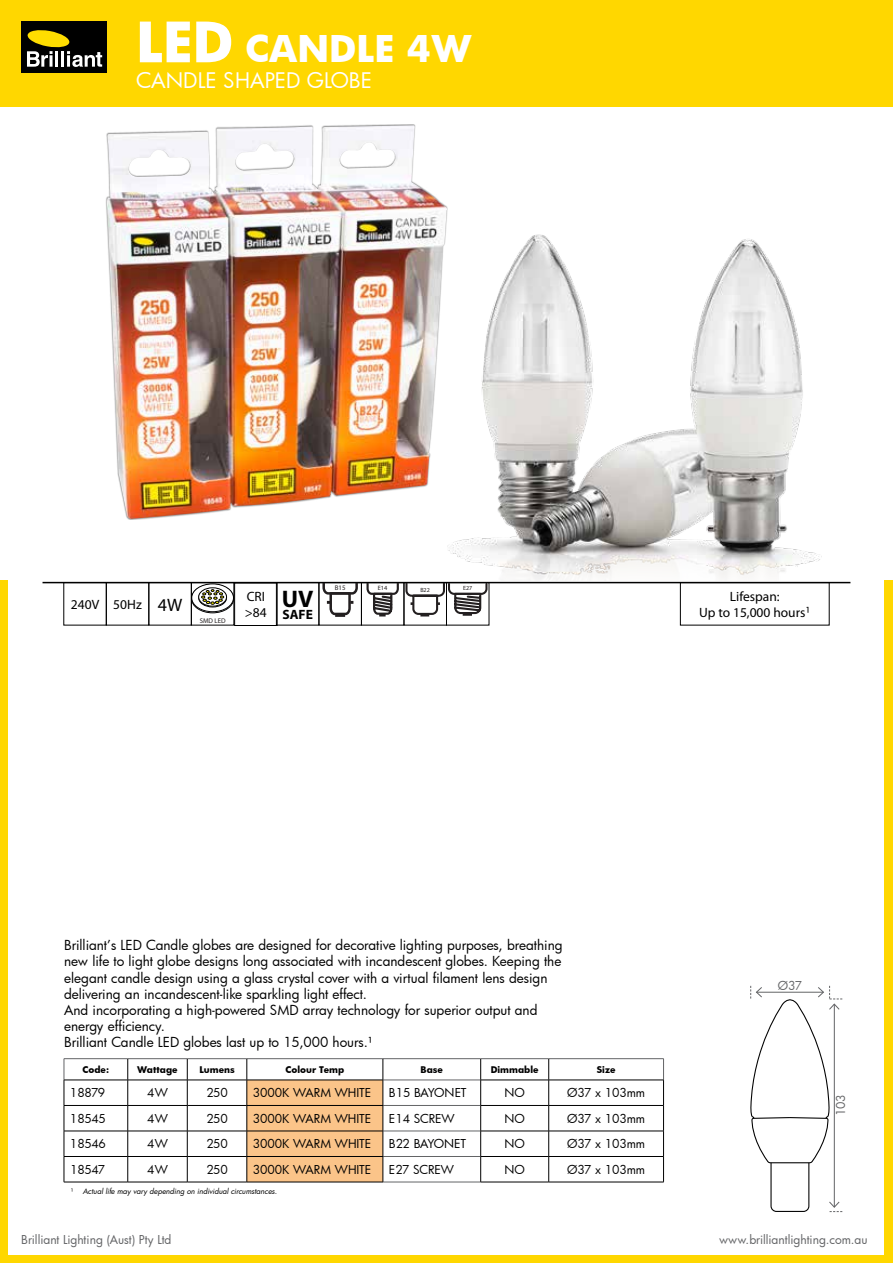
<style>
.page{position:relative;width:893px;height:1263px;background:#fff}
.page>*{position:absolute;margin:0;border:0;box-sizing:border-box;transform-origin:0 0}
.t1{font:700 36px "Futura";color:#fff}
.t2{font:700 24px "Myriad Pro";color:#000}
.t3{font:21px "Futura";color:#fff}
.t4{font:18px "Myriad Pro";color:#000}
.t5{font:13.5px/16.2px "Futura";color:#000}
.t6{font:13.5px/16.2px "Myriad Pro";color:#000}
.t7{font:700 13.5px "Myriad Pro";color:#000}
.t8{font:12px "Futura";color:#000}
.t9{font:12px "Futura";color:#636466}
.t10{font:12px "Futura";letter-spacing:-.025em;color:#000}
.t11{font:700 9px "Futura";letter-spacing:.005em;color:#000}
.t12{font:italic 7.5px "Futura";color:#000}
.t13{font:6.9px "Myriad Pro";color:#231f20}
.t14{font:6.75px "Myriad Pro";color:#231f20}
.t15{font:6.3px "Myriad Pro";color:#231f20}
.t16{font:6px "Myriad Pro";color:#231f20}
.s1{font-size:54px}
.s2{font-family:"Futura"}
.s3{font-style:normal}
</style>
<div class="page">
<div style="left:0;top:580px;width:893px;height:683px;background:#ffd700"></div>
<div style="left:0;top:0;width:893px;height:106px;background:#ffd700"></div>
<div style="left:9px;top:572px;width:875px;height:682px;background:#fff"></div>
<hr style="left:43px;top:582px;width:807px;height:1px;background:#000">
<div style="left:63px;top:582px;width:44px;height:43px;border:1px solid #000"></div>
<div style="left:106px;top:582px;width:43px;height:43px;border:1px solid #000"></div>
<svg style="left:192px;top:584px;width:42px;height:29px"></svg>
<div style="left:191px;top:584px;width:43px;height:29px;border:1px solid #000;border-radius:50%"></div>
<svg style="left:192px;top:584px;width:41px;height:28px"></svg>
<div style="left:191px;top:584px;width:43px;height:28px;border:1px solid #000;border-radius:50%"></div>
<div style="left:198px;top:588px;width:29px;height:19px;border:1px solid #000;border-radius:50%"></div>
<svg style="left:199px;top:588px;width:28px;height:18px"></svg>
<div style="left:198px;top:587px;width:29px;height:19px;border:1px solid #000;border-radius:50%"></div>
<svg style="left:201px;top:589px;width:23px;height:15px"></svg>
<div style="left:191px;top:582px;width:43px;height:43px;border:1px solid #000"></div>
<div style="left:404px;top:582px;width:43px;height:43px;border:1px solid #000"></div>
<div style="left:361px;top:582px;width:43px;height:43px;border:1px solid #000"></div>
<svg style="left:322px;top:584px;width:36px;height:33px"></svg>
<div style="left:319px;top:582px;width:43px;height:43px;border:1px solid #000"></div>
<div style="left:234px;top:583px;width:44px;height:43px;border:1px solid #000"></div>
<svg style="left:365px;top:583px;width:122px;height:33px"></svg>
<div style="left:446px;top:582px;width:43px;height:43px;border:1px solid #000"></div>
<div style="left:680px;top:582px;width:150px;height:43px;border:1px solid #000"></div>
<div style="left:21px;top:21px;width:86px;height:51px;background:#000"></div>
<svg style="left:27px;top:30px;width:75px;height:37px"></svg>
<div style="left:276px;top:582px;width:43px;height:43px;border:1px solid #000"></div>
<img style="left:107px;top:125px;width:322px;height:395px">
<img style="left:429px;top:192px;width:393px;height:388px">
<hr style="left:64px;top:1058px;width:64px;height:1px;background:#636466">
<hr style="left:128px;top:1058px;width:59px;height:1px;background:#636466">
<hr style="left:187px;top:1058px;width:60px;height:1px;background:#636466">
<hr style="left:247px;top:1058px;width:136px;height:1px;background:#636466">
<hr style="left:383px;top:1058px;width:98px;height:1px;background:#636466">
<hr style="left:481px;top:1058px;width:68px;height:1px;background:#636466">
<hr style="left:549px;top:1058px;width:115px;height:1px;background:#636466">
<hr style="left:383px;top:1080px;width:97px;height:1px;background:#636466">
<hr style="left:383px;top:1105px;width:97px;height:1px;background:#636466">
<hr style="left:383px;top:1131px;width:97px;height:1px;background:#636466">
<hr style="left:383px;top:1156px;width:97px;height:1px;background:#636466">
<hr style="left:383px;top:1182px;width:97px;height:1px;background:#636466">
<hr style="left:64px;top:1080px;width:64px;height:1px;background:#000">
<hr style="left:128px;top:1080px;width:59px;height:1px;background:#000">
<hr style="left:187px;top:1080px;width:60px;height:1px;background:#000">
<hr style="left:480px;top:1080px;width:69px;height:1px;background:#000">
<hr style="left:549px;top:1080px;width:115px;height:1px;background:#000">
<hr style="left:64px;top:1105px;width:64px;height:1px;background:#000">
<hr style="left:128px;top:1105px;width:59px;height:1px;background:#000">
<hr style="left:187px;top:1105px;width:60px;height:1px;background:#000">
<hr style="left:480px;top:1105px;width:69px;height:1px;background:#000">
<hr style="left:549px;top:1105px;width:115px;height:1px;background:#000">
<hr style="left:64px;top:1131px;width:64px;height:1px;background:#000">
<hr style="left:128px;top:1131px;width:59px;height:1px;background:#000">
<hr style="left:187px;top:1131px;width:60px;height:1px;background:#000">
<hr style="left:480px;top:1131px;width:69px;height:1px;background:#000">
<hr style="left:549px;top:1131px;width:115px;height:1px;background:#000">
<hr style="left:64px;top:1156px;width:64px;height:1px;background:#000">
<svg style="left:64px;top:1059px;width:1px;height:123px"></svg>
<hr style="left:128px;top:1156px;width:59px;height:1px;background:#000">
<svg style="left:127px;top:1059px;width:1px;height:123px"></svg>
<hr style="left:187px;top:1156px;width:60px;height:1px;background:#000">
<svg style="left:187px;top:1059px;width:1px;height:123px"></svg>
<svg style="left:247px;top:1059px;width:137px;height:123px"></svg>
<hr style="left:480px;top:1156px;width:69px;height:1px;background:#000">
<svg style="left:480px;top:1059px;width:1px;height:123px"></svg>
<hr style="left:549px;top:1156px;width:115px;height:1px;background:#000">
<svg style="left:548px;top:1059px;width:1px;height:123px"></svg>
<svg style="left:663px;top:1059px;width:1px;height:123px"></svg>
<hr style="left:64px;top:1182px;width:64px;height:1px;background:#000">
<hr style="left:128px;top:1182px;width:59px;height:1px;background:#000">
<hr style="left:187px;top:1182px;width:60px;height:1px;background:#000">
<hr style="left:247px;top:1182px;width:136px;height:1px;background:#000">
<hr style="left:480px;top:1182px;width:69px;height:1px;background:#000">
<hr style="left:549px;top:1182px;width:115px;height:1px;background:#000">
<svg style="left:750px;top:986px;width:92px;height:226px"></svg>
<div style="left:148px;top:582px;width:44px;height:43px;border:1px solid #000"></div>
<h1 class="t1" style="left:136px;top:24px;width:337px"><span class="s1">LED</span> CANDLE 4W</h1>
<h3 class="t3" style="left:136px;top:66px;width:237px">CANDLE SHAPED GLOBE</h3>
<p class="t6" style="left:71px;top:596px;width:72px">240V 50Hz</p>
<h3 class="t4" style="left:158px;top:593px;width:26px">4W</h3>
<p class="t14" style="left:200px;top:617px;width:27px">SMD LED</p>
<p class="t6" style="left:245px;top:588px;width:23px">CRI &gt;84</p>
<h2 class="t2" style="left:282px;top:583px;width:33px">UV</h2>
<p class="t7" style="left:282px;top:605px;width:32px">SAFE</p>
<p class="t13" style="left:335px;top:583px;width:12px">B15</p>
<p class="t15" style="left:378px;top:584px;width:11px">E14</p>
<p class="t16" style="left:420px;top:587px;width:11px">B22</p>
<p class="t16" style="left:463px;top:584px;width:11px">E27</p>
<p class="t6" style="left:699px;top:588px;width:113px;text-align:center">Lifespan:<br>Up to 15,000 hours<span class="s2">¹</span></p>
<p class="t5" style="left:64px;top:937px;width:500px">Brilliant’s LED Candle globes are designed for decorative lighting purposes, breathing new life to light globe designs long associated with incandescent globes. Keeping the elegant candle design using a glass crystal cover with a virtual filament lens design delivering an incandescent-like sparkling light effect.<br>And incorporating a high-powered SMD array technology for superior output and energy efficiency.<br>Brilliant Candle LED globes last up to 15,000 hours.¹</p>
<p class="t11" style="left:82px;top:1063px;width:28px">Code:</p>
<p class="t11" style="left:137px;top:1063px;width:42px">Wattage</p>
<p class="t11" style="left:199px;top:1063px;width:37px">Lumens</p>
<p class="t11" style="left:285px;top:1063px;width:60px">Colour Temp</p>
<p class="t11" style="left:420px;top:1063px;width:24px">Base</p>
<p class="t11" style="left:491px;top:1063px;width:50px">Dimmable</p>
<p class="t11" style="left:597px;top:1063px;width:20px">Size</p>
<p class="t8" style="left:70px;top:1085px;width:37px">18879</p>
<p class="t8" style="left:147px;top:1085px;width:22px">4W</p>
<p class="t8" style="left:206px;top:1085px;width:23px">250</p>
<p class="t8" style="left:253px;top:1085px;width:120px">3000K WARM WHITE</p>
<p class="t8" style="left:389px;top:1085px;width:79px">B15 BAYONET</p>
<p class="t8" style="left:505px;top:1085px;width:22px">NO</p>
<p class="t8" style="left:567px;top:1085px;width:80px">Ø37 x 103mm</p>
<p class="t8" style="left:70px;top:1110px;width:37px">18545</p>
<p class="t8" style="left:147px;top:1110px;width:22px">4W</p>
<p class="t8" style="left:206px;top:1110px;width:23px">250</p>
<p class="t8" style="left:253px;top:1110px;width:120px">3000K WARM WHITE</p>
<p class="t8" style="left:389px;top:1110px;width:67px">E14 SCREW</p>
<p class="t8" style="left:505px;top:1110px;width:22px">NO</p>
<p class="t8" style="left:567px;top:1110px;width:80px">Ø37 x 103mm</p>
<p class="t8" style="left:70px;top:1136px;width:38px">18546</p>
<p class="t8" style="left:147px;top:1136px;width:22px">4W</p>
<p class="t8" style="left:206px;top:1136px;width:23px">250</p>
<p class="t8" style="left:253px;top:1136px;width:120px">3000K WARM WHITE</p>
<p class="t10" style="left:389px;top:1136px;width:79px">B22 BAYONET</p>
<p class="t8" style="left:505px;top:1136px;width:22px">NO</p>
<p class="t8" style="left:567px;top:1136px;width:80px">Ø37 x 103mm</p>
<p class="t8" style="left:70px;top:1161px;width:37px">18547</p>
<p class="t8" style="left:147px;top:1161px;width:22px">4W</p>
<p class="t8" style="left:206px;top:1161px;width:23px">250</p>
<p class="t8" style="left:253px;top:1161px;width:120px">3000K WARM WHITE</p>
<p class="t8" style="left:389px;top:1161px;width:67px">E27 SCREW</p>
<p class="t8" style="left:505px;top:1161px;width:22px">NO</p>
<p class="t8" style="left:567px;top:1161px;width:80px">Ø37 x 103mm</p>
<p class="t12" style="left:71px;top:1186px;width:208px"><span class="s3">¹</span> Actual life may vary depending on individual circumstances.</p>
<p class="t9" style="left:778px;top:978px;width:26px">Ø37</p>
<p class="t9" style="left:833px;top:1116px;width:23px;rotate:-90deg">103</p>
<p class="t9" style="left:21px;top:1231px;width:152px">Brilliant Lighting (Aust) Pty Ltd</p>
<p class="t9" style="left:719px;top:1231px;width:150px">www.brilliantlighting.com.au</p>
</div>
